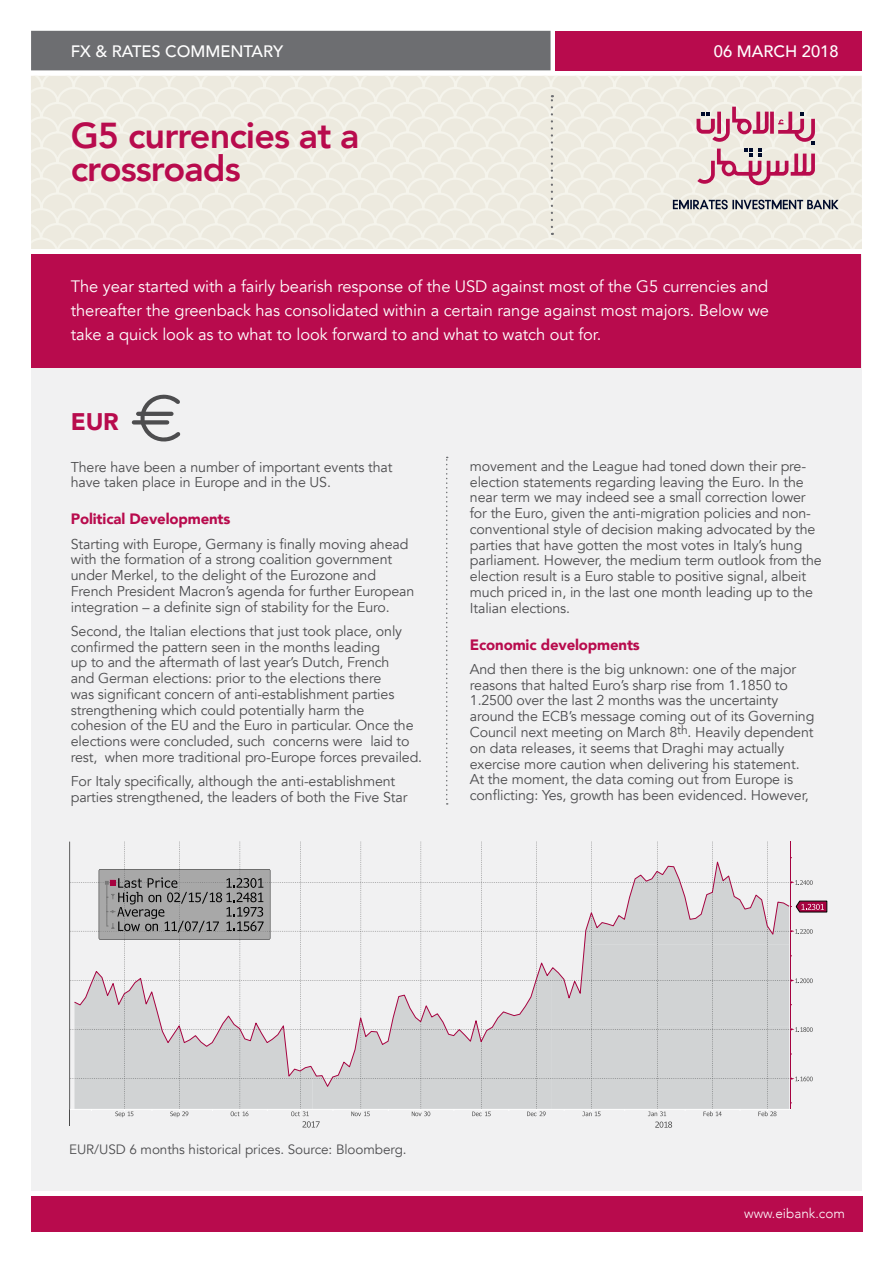
<style>
.page{position:relative;width:893px;height:1263px;background:#fff}
.page>*{position:absolute;margin:0;border:0;box-sizing:border-box;transform-origin:0 0}
.t1{font:800 36px/33px "Avenir";letter-spacing:-.025em;color:#b80b4d}
.t2{font:900 24px "Avenir";color:#b80b4d}
.t3{font:16.5px/24px "Avenir";letter-spacing:-.005em;color:#fff;text-align:justify}
.t4{font:500 16.5px "Avenir";color:#fff}
.t5{font:900 15px "Avenir";letter-spacing:-.01em;color:#b80b4d}
.t6{font:14.25px/15.8px "Avenir";letter-spacing:-.01em;color:#4d4d4f}
.t7{font:13.5px "Avenir";letter-spacing:-.005em;color:#4d4d4f}
.t8{font:300 13.5px "Avenir";color:#fff}
</style>
<div class="page">
<div style="left:31px;top:254px;width:831px;height:936px;background:#f1f1f2"></div>
<svg style="left:31px;top:76px;width:831px;height:173px;background:#eeebe1"></svg>
<div style="left:556px;top:31px;width:306px;height:39px;background:#b80b4d"></div>
<div style="left:31px;top:31px;width:520px;height:39px;background:#6d6e71"></div>
<svg style="left:696px;top:107px;width:119px;height:78px;background:#ddb1ba"></svg>
<svg style="left:673px;top:200px;width:166px;height:9px"></svg>
<svg style="left:551px;top:95px;width:2px;height:132px"></svg>
<div style="left:31px;top:1197px;width:831px;height:35px;background:#b80b4d"></div>
<svg style="left:446px;top:457px;width:2px;height:348px"></svg>
<div style="left:31px;top:254px;width:830px;height:113px;background:#b80b4d"></div>
<svg style="left:132px;top:394px;width:48px;height:48px"></svg>
<hr style="left:69px;top:842px;width:1px;height:267px;background:#5e5e5e">
<svg style="left:70px;top:842px;width:757px;height:286px"></svg>
<p class="t4" style="left:71px;top:37px;width:214px">FX &amp; RATES COMMENTARY</p>
<p class="t4" style="left:714px;top:37px;width:126px">06 MARCH 2018</p>
<h1 class="t1" style="left:71px;top:119px;width:290px">G5 currencies at a crossroads</h1>
<p class="t3" style="left:71px;top:274px;width:700px">The year started with a fairly bearish response of the USD against most of the G5 currencies and thereafter the greenback has consolidated within a certain range against most majors. Below we take a quick look as to what to look forward to and what to watch out for.</p>
<h2 class="t2" style="left:71px;top:401px;width:49px">EUR</h2>
<p class="t6" style="left:71px;top:459px;width:323px">There have been a number of important events that have taken place in Europe and in the US.</p>
<p class="t5" style="left:71px;top:506px;width:161px">Political Developments</p>
<p class="t6" style="left:71px;top:536px;width:345px">Starting with Europe, Germany is finally moving ahead with the formation of a strong coalition government under Merkel, to the delight of the Eurozone and French President Macron’s agenda for further European integration – a definite sign of stability for the Euro.</p>
<p class="t6" style="left:71px;top:623px;width:353px">Second, the Italian elections that just took place, only confirmed the pattern seen in the months leading<br>up to and the aftermath of last year’s Dutch, French<br>and German elections: prior to the elections there<br>was significant concern of anti-establishment parties strengthening which could potentially harm the cohesion of the EU and the Euro in particular. Once the elections were concluded, such concerns were laid to rest, when more traditional pro-Europe forces prevailed.</p>
<p class="t6" style="left:71px;top:774px;width:338px">For Italy specifically, although the anti-establishment parties strengthened, the leaders of both the Five Star</p>
<p class="t6" style="left:470px;top:458px;width:353px">movement and the League had toned down their pre&shy;election statements regarding leaving the Euro. In the near term we may indeed see a small correction lower for the Euro, given the anti-migration policies and non&shy;conventional style of decision making advocated by the parties that have gotten the most votes in Italy’s hung parliament. However, the medium term outlook from the election result is a Euro stable to positive signal, albeit much priced in, in the last one month leading up to the Italian elections.</p>
<p class="t5" style="left:470px;top:632px;width:172px">Economic developments</p>
<p class="t6" style="left:470px;top:661px;width:346px">And then there is the big unknown: one of the major reasons that halted Euro’s sharp rise from 1.1850 to 1.2500 over the last 2 months was the uncertainty around the ECB’s message coming out of its Governing Council next meeting on March 8<sup>th</sup>. Heavily dependent on data releases, it seems that Draghi may actually exercise more caution when delivering his statement.<br>At the moment, the data coming out from Europe is conflicting: Yes, growth has been evidenced. However,</p>
<p class="t7" style="left:69px;top:1142px;width:339px">EUR/USD 6 months historical prices. Source: Bloomberg.</p>
<p class="t8" style="left:744px;top:1205px;width:102px">www.eibank.com</p>
</div>
